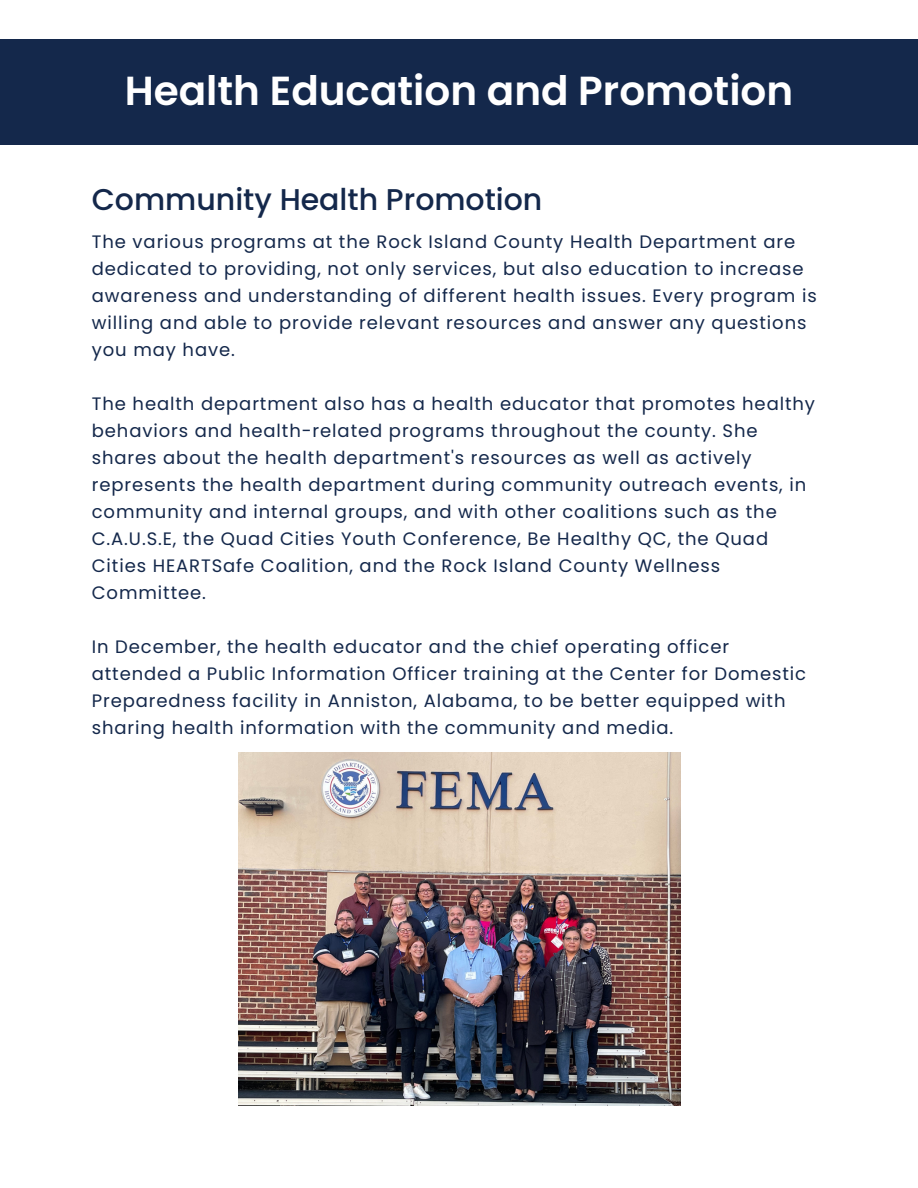
<style>
.page{position:relative;width:918px;height:1188px;background:#fff}
.page>*{position:absolute;margin:0;border:0;box-sizing:border-box;transform-origin:0 0}
.t1{font:600 40.5px "Poppins";color:#fff}
.t2{font:500 30px "Poppins";color:#14284b}
.t3{font:18px/27px "Poppins";letter-spacing:.05em;color:#14284b}
</style>
<div class="page">
<div style="left:0;top:39px;width:918px;height:105px;background:#14284b"></div>
<img style="left:238px;top:752px;width:442px;height:353px">
<h1 class="t1" style="left:125px;top:63px;width:670px">Health Education and Promotion</h1>
<h2 class="t2" style="left:92px;top:179px;width:452px">Community Health Promotion</h2>
<p class="t3" style="left:92px;top:228px;width:727px">The various programs at the Rock Island County Health Department are dedicated to providing, not only services, but also education to increase awareness and understanding of different health issues. Every program is willing and able to provide relevant resources and answer any questions you may have.</p>
<p class="t3" style="left:92px;top:390px;width:725px">The health department also has a health educator that promotes healthy behaviors and health-related programs throughout the county. She shares about the health department's resources as well as actively represents the health department during community outreach events, in community and internal groups, and with other coalitions such as the C.A.U.S.E, the Quad Cities Youth Conference, Be Healthy QC, the Quad Cities HEARTSafe Coalition, and the Rock Island County Wellness Committee.</p>
<p class="t3" style="left:92px;top:633px;width:716px">In December, the health educator and the chief operating officer attended a Public Information Officer training at the Center for Domestic Preparedness facility in Anniston, Alabama, to be better equipped with sharing health information with the community and media.</p>
</div>
